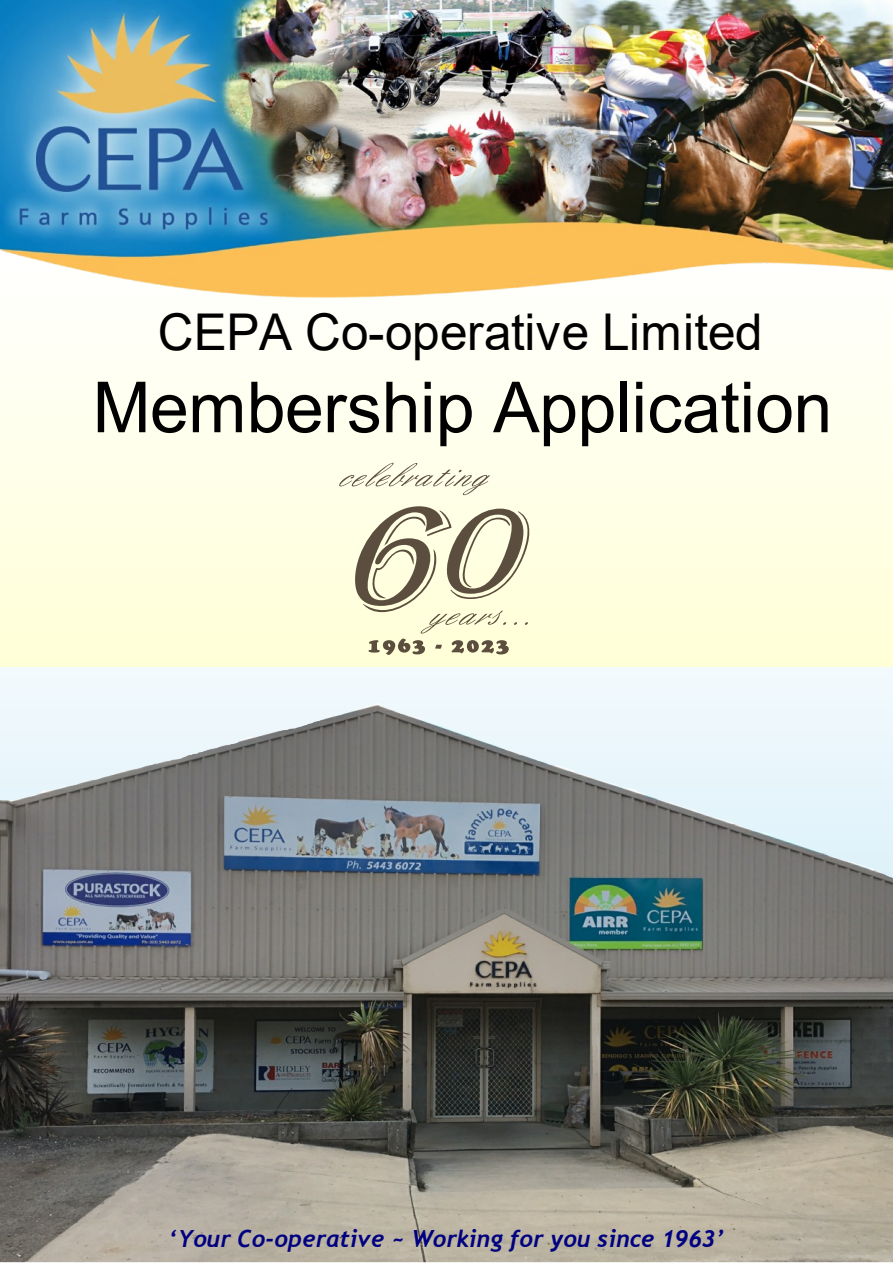
<style>
.page{position:relative;width:893px;height:1263px;background:#fff}
.page>*{position:absolute;margin:0;border:0;box-sizing:border-box;transform-origin:0 0}
.t1{font:70.5px "Arial";letter-spacing:-.005em;color:#000}
.t2{font:50.7px "Arial";color:#000}
.t3{font:italic 700 23.7px "Trebuchet";color:#000080}
</style>
<div class="page">
<div style="left:0;top:653px;width:893px;height:248px;background:#f1f9fd"></div>
<svg style="left:0;top:297px;width:893px;height:369px"></svg>
<img style="left:0;top:703px;width:893px;height:559px">
<svg style="left:339px;top:463px;width:151px;height:32px"></svg>
<svg style="left:355px;top:506px;width:175px;height:127px"></svg>
<svg style="left:368px;top:639px;width:57px;height:16px"></svg>
<svg style="left:435px;top:645px;width:7px;height:4px"></svg>
<svg style="left:452px;top:640px;width:57px;height:14px"></svg>
<img style="left:0;top:0;width:893px;height:297px">
<h2 class="t2" style="left:158px;top:313px;width:606px">CEPA Co-operative Limited</h2>
<h1 class="t1" style="left:93px;top:381px;width:741px">Membership Application</h1>
<p class="t3" style="left:169px;top:1230px;width:557px">‘Your Co-operative ~ Working for you since 1963’</p>
</div>
